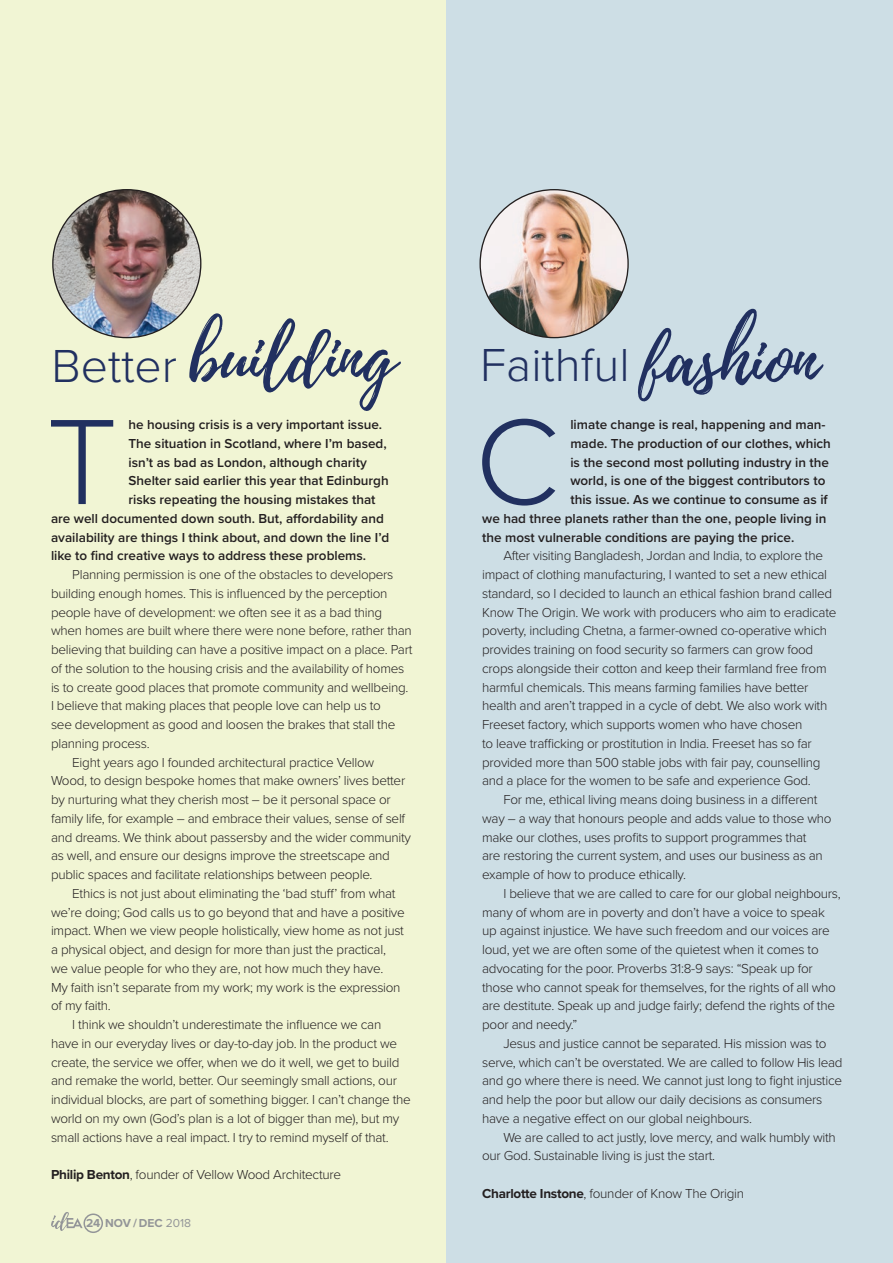
<style>
.page{position:relative;width:893px;height:1263px;background:#fff}
.page>*{position:absolute;margin:0;border:0;box-sizing:border-box;transform-origin:0 0}
.Body_-_1st_par{font:300 126px "Proxima Nova";color:#213060}
.t1{font:72px "Playlist Script";color:#213060}
.t2{font:300 48px "Proxima Nova";color:#213060}
.Body_-_indented{font:300 13.5px/18.8px "Proxima Nova";letter-spacing:-.02em;color:#231f20}
.Body_-_1st_par-2{font:600 13.5px "Proxima Nova";color:#231f20}
.Body_-_No_Indent{font:300 13.5px "Proxima Nova";letter-spacing:-.02em;color:#231f20}
.t3{font:700 12px "Proxima Nova";color:#939598}
.s1{font-weight:700}
.s2{font-weight:400}
</style>
<div class="page">
<div style="left:0;top:0;width:446px;height:1263px;background:#f1f5d4"></div>
<div style="left:446px;top:0;width:447px;height:1263px;background:#cddee5"></div>
<img style="left:53px;top:190px;width:148px;height:148px;border-radius:74px">
<img style="left:480px;top:190px;width:148px;height:148px;border-radius:74px">
<svg style="left:51px;top:1212px;width:52px;height:21px"></svg>
<p class="t2" style="left:51px;top:330px;width:127px">Better</p>
<p class="t1" style="left:189px;top:306px;width:208px">building</p>
<p class="Body_-_1st_par" style="left:47px;top:368px;width:73px">T</p>
<p class="Body_-_1st_par-2" style="left:129px;top:414px;width:255px">he housing crisis is a very important issue.</p>
<p class="Body_-_1st_par-2" style="left:129px;top:433px;width:260px">The situation in Scotland, where I’m based,</p>
<p class="Body_-_1st_par-2" style="left:129px;top:452px;width:240px">isn’t as bad as London, although charity</p>
<p class="Body_-_1st_par-2" style="left:129px;top:471px;width:262px">Shelter said earlier this year that Edinburgh</p>
<p class="Body_-_1st_par-2" style="left:129px;top:489px;width:249px">risks repeating the housing mistakes that</p>
<p class="Body_-_1st_par-2" style="left:51px;top:508px;width:334px">are well documented down south. But, affordability and</p>
<p class="Body_-_1st_par-2" style="left:51px;top:527px;width:340px">availability are things I think about, and down the line I’d</p>
<p class="Body_-_1st_par-2" style="left:51px;top:546px;width:317px">like to find creative ways to address these problems.</p>
<p class="Body_-_indented" style="left:51px;top:564px;width:363px;text-indent:21px">Planning permission is one of the obstacles to developers building enough homes. This is influenced by the perception people have of development: we often see it as a bad thing when homes are built where there were none before, rather than believing that building can have a positive impact on a place. Part of the solution to the housing crisis and the availability of homes is to create good places that promote community and wellbeing.<br>I believe that making places that people love can help us to<br>see development as good and loosen the brakes that stall the planning process.</p>
<p class="Body_-_indented" style="left:51px;top:752px;width:362px;text-indent:21px">Eight years ago I founded architectural practice Vellow Wood, to design bespoke homes that make owners’ lives better by nurturing what they cherish most – be it personal space or family life, for example – and embrace their values, sense of self and dreams. We think about passersby and the wider community as well, and ensure our designs improve the streetscape and public spaces and facilitate relationships between people.</p>
<p class="Body_-_indented" style="left:51px;top:883px;width:355px;text-indent:21px">Ethics is not just about eliminating the ‘bad stuff’ from what we’re doing; God calls us to go beyond that and have a positive impact. When we view people holistically, view home as not just a physical object, and design for more than just the practical, we value people for who they are, not how much they have.<br>My faith isn’t separate from my work; my work is the expression of my faith.</p>
<p class="Body_-_indented" style="left:51px;top:1014px;width:361px;text-indent:21px">I think we shouldn’t underestimate the influence we can have in our everyday lives or day-to-day job. In the product we create, the service we offer, when we do it well, we get to build and remake the world, better. Our seemingly small actions, our individual blocks, are part of something bigger. I can’t change the world on my own (God’s plan is a lot of bigger than me), but my small actions have a real impact. I try to remind myself of that.</p>
<p class="Body_-_No_Indent" style="left:51px;top:1164px;width:292px"><span class="s1">Philip Benton</span>, founder of Vellow Wood Architecture</p>
<p class="t3" style="left:86px;top:1214px;width:106px">24 NOV / DEC <span class="s2">2018</span></p>
<p class="t2" style="left:480px;top:329px;width:151px">Faithful</p>
<p class="t1" style="left:642px;top:309px;width:178px">fashion</p>
<p class="Body_-_1st_par" style="left:475px;top:368px;width:86px">C</p>
<p class="Body_-_1st_par-2" style="left:570px;top:414px;width:257px">limate change is real, happening and man-</p>
<p class="Body_-_1st_par-2" style="left:570px;top:433px;width:262px">made. The production of our clothes, which</p>
<p class="Body_-_1st_par-2" style="left:570px;top:452px;width:260px">is the second most polluting industry in the</p>
<p class="Body_-_1st_par-2" style="left:570px;top:471px;width:257px">world, is one of the biggest contributors to</p>
<p class="Body_-_1st_par-2" style="left:570px;top:489px;width:259px">this issue. As we continue to consume as if</p>
<p class="Body_-_1st_par-2" style="left:482px;top:508px;width:346px">we had three planets rather than the one, people living in</p>
<p class="Body_-_1st_par-2" style="left:482px;top:527px;width:314px">the most vulnerable conditions are paying the price.</p>
<p class="Body_-_indented" style="left:482px;top:546px;width:356px;text-indent:21px">After visiting Bangladesh, Jordan and India, to explore the impact of clothing manufacturing, I wanted to set a new ethical standard, so I decided to launch an ethical fashion brand called Know The Origin. We work with producers who aim to eradicate poverty, including Chetna, a farmer-owned co-operative which provides training on food security so farmers can grow food crops alongside their cotton and keep their farmland free from harmful chemicals. This means farming families have better health and aren’t trapped in a cycle of debt. We also work with Freeset factory, which supports women who have chosen<br>to leave trafficking or prostitution in India. Freeset has so far provided more than 500 stable jobs with fair pay, counselling and a place for the women to be safe and experience God.</p>
<p class="Body_-_indented" style="left:482px;top:789px;width:351px;text-indent:21px">For me, ethical living means doing business in a different way – a way that honours people and adds value to those who make our clothes, uses profits to support programmes that<br>are restoring the current system, and uses our business as an example of how to produce ethically.</p>
<p class="Body_-_indented" style="left:482px;top:883px;width:360px;text-indent:21px">I believe that we are called to care for our global neighbours, many of whom are in poverty and don’t have a voice to speak up against injustice. We have such freedom and our voices are loud, yet we are often some of the quietest when it comes to advocating for the poor. Proverbs 31:8-9 says: “Speak up for those who cannot speak for themselves, for the rights of all who are destitute. Speak up and judge fairly; defend the rights of the poor and needy.”</p>
<p class="Body_-_indented" style="left:482px;top:1033px;width:362px;text-indent:21px">Jesus and justice cannot be separated. His mission was to serve, which can’t be overstated. We are called to follow His lead and go where there is need. We cannot just long to fight injustice and help the poor but allow our daily decisions as consumers have a negative effect on our global neighbours.</p>
<p class="Body_-_indented" style="left:482px;top:1127px;width:355px;text-indent:21px">We are called to act justly, love mercy, and walk humbly with our God. Sustainable living is just the start.</p>
<p class="Body_-_No_Indent" style="left:482px;top:1183px;width:263px"><span class="s1">Charlotte Instone</span>, founder of Know The Origin</p>
</div>
